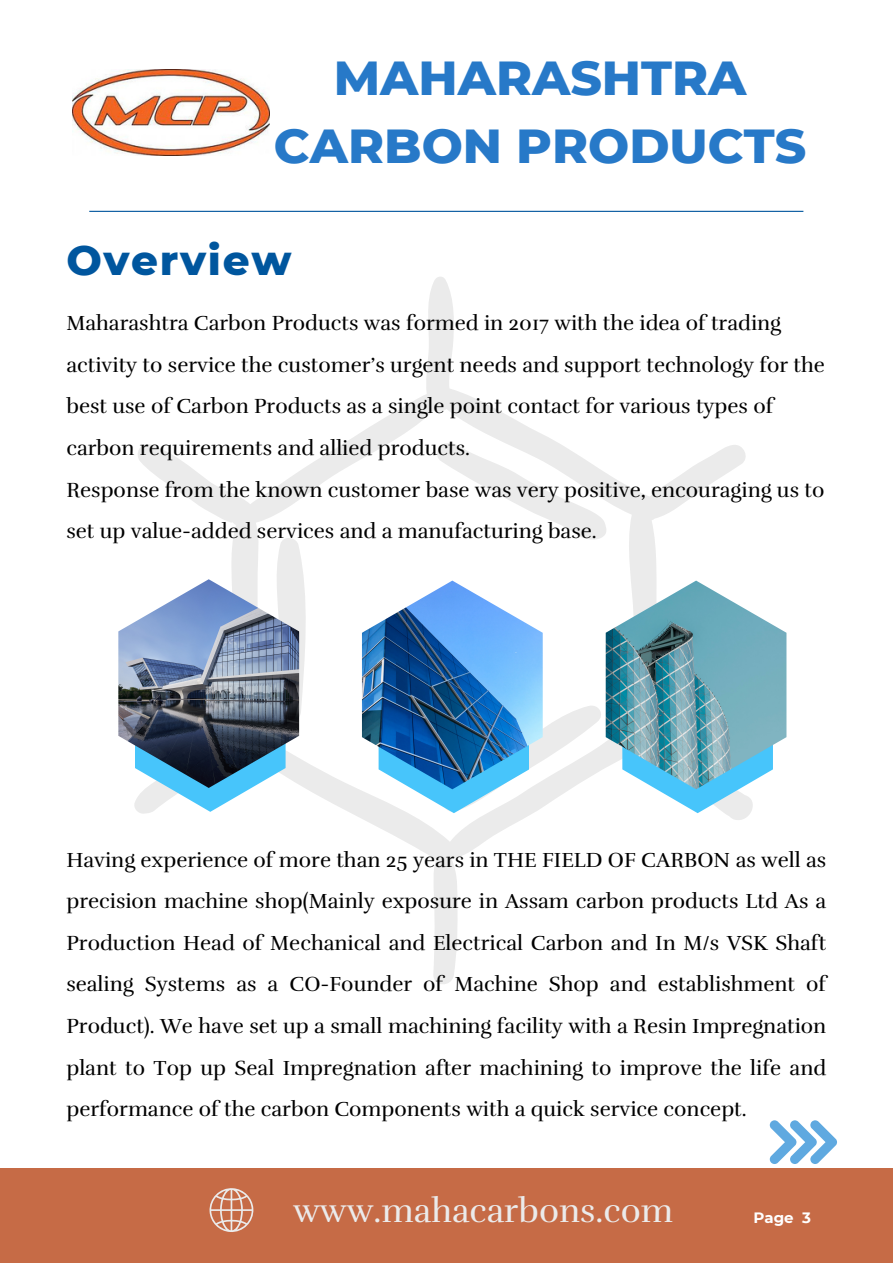
<style>
.page{position:relative;width:893px;height:1264px;background:#fff}
.page>*{position:absolute;margin:0;border:0;box-sizing:border-box;transform-origin:0 0}
.t1{font:800 48.6px/67.7px "Montserrat";color:#2779c8;text-align:center}
.t2{font:800 42px "Montserrat";letter-spacing:.04em;color:#00569e}
.t3{font:34.05px "Rufina";color:#ebebeb}
.t4{font:21px/41.5px "Rufina";color:#000}
.t5{font:700 15px "Montserrat";color:#fff}
</style>
<div class="page">
<div style="left:0;top:1168px;width:892px;height:94px;background:#c66b46"></div>
<hr style="left:89px;top:211px;width:714px;height:1px;background:#00569e">
<svg style="left:134px;top:277px;width:616px;height:707px"></svg>
<svg style="left:433px;top:442px;width:175px;height:99px"></svg>
<svg style="left:135px;top:535px;width:175px;height:276px"></svg>
<img style="left:118px;top:579px;width:181px;height:209px">
<svg style="left:378px;top:638px;width:227px;height:175px"></svg>
<img style="left:362px;top:580px;width:180px;height:209px">
<svg style="left:622px;top:789px;width:131px;height:24px"></svg>
<img style="left:605px;top:580px;width:181px;height:209px">
<img style="left:72px;top:70px;width:197px;height:85px">
<svg style="left:209px;top:1188px;width:45px;height:44px"></svg>
<svg style="left:769px;top:1120px;width:68px;height:43px"></svg>
<p class="t1" style="left:274px;top:44px;width:534px">MAHARASHTRA<br>CARBON PRODUCTS</p>
<p class="t2" style="left:66px;top:234px;width:226px">Overview</p>
<p class="t4" style="left:66px;top:302px;width:760px">Maharashtra Carbon Products was formed in 2017 with the idea of trading activity to service the customer’s urgent needs and support technology for the best use of Carbon Products as a single point contact for various types of carbon requirements and allied products.</p>
<p class="t4" style="left:66px;top:469px;width:759px">Response from the known customer base was very positive, encouraging us to set up value-added services and a manufacturing base.</p>
<p class="t4" style="left:66px;top:839px;width:761px;text-align:justify">Having experience of more than 25 years in THE FIELD OF CARBON as well as precision machine shop(Mainly exposure in Assam carbon products Ltd As a Production Head of Mechanical and Electrical Carbon and In M/s VSK Shaft sealing Systems as a CO-Founder of Machine Shop and establishment of Product). We have set up a small machining facility with a Resin Impregnation plant to Top up Seal Impregnation after machining to improve the life and performance of the carbon Components with a quick service concept.</p>
<p class="t3" style="left:293px;top:1189px;width:381px">www.mahacarbons.com</p>
<p class="t5" style="left:753px;top:1208px;width:59px">Page 3</p>
</div>
